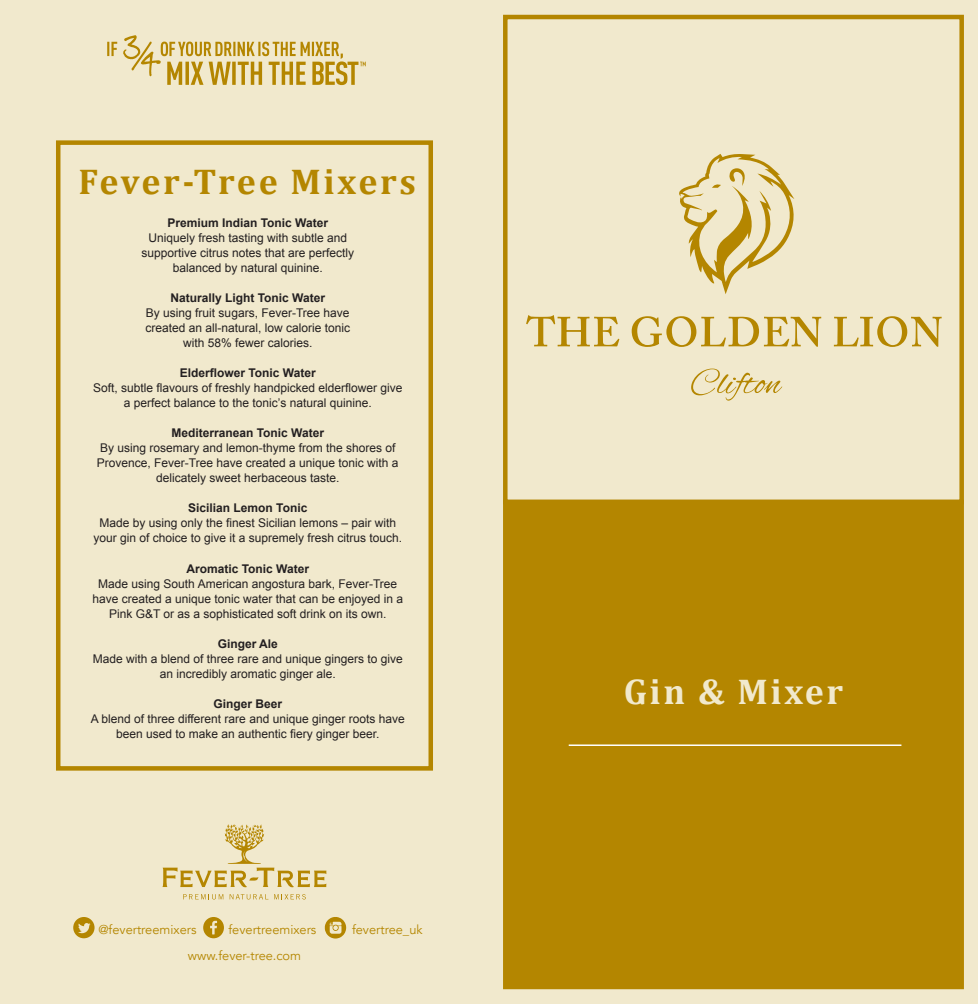
<style>
.page{position:relative;width:978px;height:1004px;background:#fff}
.page>*{position:absolute;margin:0;border:0;box-sizing:border-box;transform-origin:0 0}
.t1{font:700 36px "Cambria";letter-spacing:.07em;color:#b48600}
.t2{font:700 36px "Cambria";letter-spacing:.07em;color:#f1e9cd}
.t3{font:12.75px "Avenir";color:#b48600}
.t4{font:12px/15px "Arial";color:#231f20;text-align:center}
.t5{font:700 12px "Arial";color:#231f20}
</style>
<div class="page">
<div style="left:0;top:0;width:978px;height:1003px;background:#f1e9cd"></div>
<div style="left:56px;top:140px;width:377px;height:630px;border:4px solid #b48600"></div>
<div style="left:503px;top:499px;width:461px;height:490px;background:#b48600"></div>
<svg style="left:203px;top:917px;width:21px;height:21px"></svg>
<svg style="left:73px;top:917px;width:22px;height:21px"></svg>
<svg style="left:183px;top:894px;width:40px;height:5px"></svg>
<svg style="left:230px;top:894px;width:38px;height:5px"></svg>
<svg style="left:274px;top:894px;width:32px;height:5px"></svg>
<svg style="left:163px;top:824px;width:163px;height:63px"></svg>
<svg style="left:325px;top:917px;width:21px;height:21px"></svg>
<hr style="left:569px;top:744px;width:332px;height:2px;background:#fff">
<svg style="left:691px;top:368px;width:91px;height:32px"></svg>
<svg style="left:526px;top:315px;width:93px;height:31px"></svg>
<svg style="left:632px;top:316px;width:189px;height:31px"></svg>
<svg style="left:834px;top:316px;width:108px;height:31px"></svg>
<svg style="left:679px;top:154px;width:116px;height:140px"></svg>
<svg style="left:107px;top:35px;width:259px;height:50px"></svg>
<div style="left:503px;top:15px;width:461px;height:489px;border:4px solid #b48600"></div>
<p class="t1" style="left:79px;top:157px;width:339px">Fever-Tree Mixers</p>
<p class="t5" style="left:167px;top:215px;width:162px">Premium Indian Tonic Water</p>
<p class="t4" style="left:148px;top:231px;width:200px">Uniquely fresh tasting with subtle and</p>
<p class="t4" style="left:141px;top:246px;width:214px">supportive citrus notes that are perfectly</p>
<p class="t4" style="left:173px;top:261px;width:152px">balanced by natural quinine.</p>
<p class="t5" style="left:170px;top:290px;width:156px">Naturally Light Tonic Water</p>
<p class="t4" style="left:146px;top:306px;width:205px">By using fruit sugars, Fever-Tree have</p>
<p class="t4" style="left:145px;top:321px;width:206px">created an all-natural, low calorie tonic</p>
<p class="t4" style="left:183px;top:336px;width:131px">with 58% fewer calories.</p>
<p class="t5" style="left:180px;top:365px;width:138px">Elderflower Tonic Water</p>
<p class="t4" style="left:93px;top:381px;width:311px">Soft, subtle flavours of freshly handpicked elderflower give a perfect balance to the tonic’s natural quinine.</p>
<p class="t5" style="left:171px;top:425px;width:154px">Mediterranean Tonic Water</p>
<p class="t4" style="left:97px;top:441px;width:303px">By using rosemary and lemon-thyme from the shores of<br>Provence, Fever-Tree have created a unique tonic with a delicately sweet herbaceous taste.</p>
<p class="t5" style="left:188px;top:500px;width:121px">Sicilian Lemon Tonic</p>
<p class="t4" style="left:93px;top:516px;width:310px">Made by using only the finest Sicilian lemons – pair with your gin of choice to give it a supremely fresh citrus touch.</p>
<p class="t5" style="left:186px;top:560px;width:124px">Aromatic Tonic Water</p>
<p class="t4" style="left:92px;top:576px;width:312px">Made using South American angostura bark, Fever-Tree have created a unique tonic water that can be enjoyed in a<br>Pink G&amp;T or as a sophisticated soft drink on its own.</p>
<p class="t5" style="left:218px;top:635px;width:62px">Ginger Ale</p>
<p class="t4" style="left:93px;top:651px;width:312px">Made with a blend of three rare and unique gingers to give an incredibly aromatic ginger ale.</p>
<p class="t5" style="left:213px;top:695px;width:70px">Ginger Beer</p>
<p class="t4" style="left:91px;top:711px;width:315px">A blend of three different rare and unique ginger roots have been used to make an authentic fiery ginger beer.</p>
<p class="t3" style="left:98px;top:922px;width:100px">@fevertreemixers</p>
<p class="t3" style="left:229px;top:922px;width:89px">fevertreemixers</p>
<p class="t3" style="left:352px;top:922px;width:72px">fevertree_uk</p>
<p class="t3" style="left:188px;top:947px;width:115px">www.fever-tree.com</p>
<p class="t2" style="left:624px;top:666px;width:221px">Gin &amp; Mixer</p>
</div>
